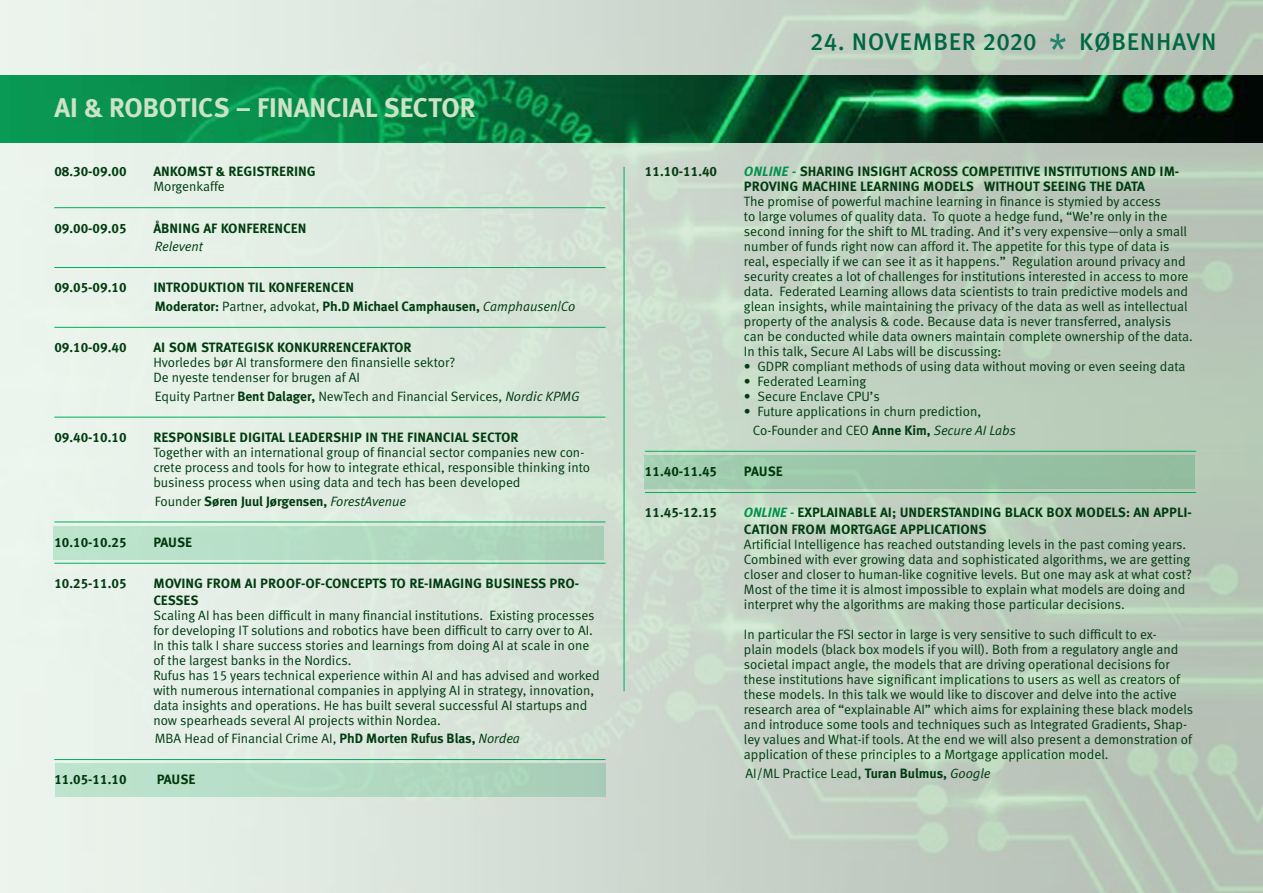
<style>
.page{position:relative;width:1263px;height:893px;background:#fff}
.page>*{position:absolute;margin:0;border:0;box-sizing:border-box;transform-origin:0 0}
.t1{font:27px "Meta Bold LF";color:#cde3c6}
.t2{font:500 24px "Meta Plus";letter-spacing:.03em;color:#006744}
.t3{font:13.5px/15px "Meta Normal LF";color:#003c10}
.t4{font:13.5px/16.5px "Meta Bold LF Caps";color:#003c10}
.t5{font:13.5px "Meta Bold LF";color:#003c10}
.t6{font:italic 13.5px "Meta Normal LF";letter-spacing:-.005em;color:#003c10}
.s1{font-family:"Meta Normal LF"}
.s2{font-family:"Meta Normal LF";font-style:italic}
.s3{font-family:"Meta Bold LF"}
.s4{font-style:italic}
.s5{font-family:"Meta Plus Medium Caps";font-weight:400}
.s6{font-family:"Meta Bold LF Italic Caps";color:#00924b}
.s7{font-family:"Meta Bold LF";font-style:italic;color:#00924b}
</style>
<div class="page">
<img style="left:0;top:0;width:1263px;height:893px">
<img style="left:0;top:75px;width:1263px;height:67px">
<svg style="left:1032px;top:651px;width:231px;height:242px;background:#b8c6b7"></svg>
<hr style="left:54px;top:207px;width:551px;height:1px;background:#00ae59">
<hr style="left:54px;top:267px;width:551px;height:1px;background:#00ae59">
<hr style="left:54px;top:327px;width:551px;height:1px;background:#00ae59">
<hr style="left:54px;top:417px;width:551px;height:1px;background:#00ae59">
<hr style="left:54px;top:522px;width:551px;height:1px;background:#00ae59">
<hr style="left:54px;top:563px;width:551px;height:1px;background:#00ae59">
<hr style="left:54px;top:759px;width:551px;height:1px;background:#00ae59">
<hr style="left:645px;top:451px;width:551px;height:1px;background:#00ae59">
<hr style="left:645px;top:492px;width:551px;height:1px;background:#00ae59">
<hr style="left:624px;top:167px;width:1px;height:524px;background:#00ae59">
<svg style="left:1050px;top:34px;width:15px;height:16px"></svg>
<div style="left:644px;top:456px;width:550px;height:33px;background:linear-gradient(to right,#a4cfb3,#90ba9c)"></div>
<div style="left:53px;top:526px;width:551px;height:33px;background:linear-gradient(to right,#bee6d0,#a9d1b7)"></div>
<div style="left:55px;top:763px;width:550px;height:33px;background:linear-gradient(to right,#bee5cf,#a8cfb7)"></div>
<h1 class="t1" style="left:54px;top:91px;width:423px">AI &amp; ROBOTICS – FINANCIAL SECTOR</h1>
<p class="t4" style="left:54px;top:163px;width:74px">08.30-09.00</p>
<p class="t4" style="left:153px;top:163px;width:164px">ANKOMST &amp; REGISTRERING</p>
<p class="t3" style="left:153px;top:179px;width:73px">Morgenkaffe</p>
<p class="t4" style="left:54px;top:219px;width:74px">09.00-09.05</p>
<p class="t4" style="left:153px;top:219px;width:155px">ÅBNING AF KONFERENCEN</p>
<p class="t6" style="left:155px;top:239px;width:50px">Relevent</p>
<p class="t4" style="left:54px;top:279px;width:74px">09.05-09.10</p>
<p class="t4" style="left:153px;top:279px;width:202px">INTRODUKTION TIL KONFERENCEN</p>
<p class="t5" style="left:155px;top:298px;width:422px">Moderator: <span class="s1">Partner, advokat,</span> Ph.D Michael Camphausen, <span class="s2">Camphausen|Co</span></p>
<p class="t4" style="left:54px;top:339px;width:74px">09.10-09.40</p>
<p class="t4" style="left:153px;top:339px;width:260px">AI SOM STRATEGISK KONKURRENCEFAKTOR</p>
<p class="t3" style="left:153px;top:355px;width:303px">Hvorledes bør AI transformere den finansielle sektor?<br>De nyeste tendenser for brugen af AI</p>
<p class="t3" style="left:155px;top:388px;width:426px">Equity Partner <span class="s3">Bent Dalager,</span> NewTech and Financial Services, <span class="s4">Nordic KPMG</span></p>
<p class="t4" style="left:54px;top:429px;width:74px">09.40-10.10</p>
<p class="t4" style="left:153px;top:429px;width:367px">RESPONSIBLE DIGITAL LEADERSHIP IN THE FINANCIAL SECTOR</p>
<p class="t3" style="left:153px;top:445px;width:438px">Together with an international group of financial sector companies new con&shy;crete process and tools for how to integrate ethical, responsible thinking into business process when using data and tech has been developed</p>
<p class="t5" style="left:155px;top:493px;width:253px"><span class="s1">Founder</span> Søren Juul Jørgensen, <span class="s2">ForestAvenue</span></p>
<p class="t4" style="left:54px;top:534px;width:74px">10.10-10.25</p>
<p class="t4" style="left:153px;top:534px;width:40px">PAUSE</p>
<p class="t4" style="left:54px;top:575px;width:74px">10.25-11.05</p>
<p class="t4" style="left:153px;top:575px;width:427px">MOVING FROM AI PROOF-OF-CONCEPTS TO RE-IMAGING BUSINESS PRO-<br>CESSES</p>
<p class="t3" style="left:153px;top:607px;width:448px">Scaling AI has been difficult in many financial institutions. Existing processes for developing IT solutions and robotics have been difficult to carry over to AI.<br>In this talk I share success stories and learnings from doing AI at scale in one of the largest banks in the Nordics.<br>Rufus has 15 years technical experience within AI and has advised and worked with numerous international companies in applying AI in strategy, innovation, data insights and operations. He has built several successful AI startups and now spearheads several AI projects within Nordea.</p>
<p class="t3" style="left:155px;top:731px;width:367px">MBA Head of Financial Crime AI, <span class="s3">PhD Morten Rufus Blas,</span> <span class="s4">Nordea</span></p>
<p class="t4" style="left:54px;top:771px;width:74px">11.05-11.10</p>
<p class="t4" style="left:157px;top:771px;width:40px">PAUSE</p>
<h2 class="t2" style="left:810px;top:27px;width:227px"><span class="s5">24</span>. NOVEMBER <span class="s5">2020</span></h2>
<h2 class="t2" style="left:1079px;top:27px;width:139px">KØBENHAVN</h2>
<p class="t4" style="left:645px;top:163px;width:74px">11.10-11.40</p>
<p class="t4" style="left:744px;top:164px;width:437px;line-height:15px"><span class="s6">ONLINE -</span> SHARING INSIGHT ACROSS COMPETITIVE INSTITUTIONS AND IM-<br>PROVING MACHINE LEARNING MODELS WITHOUT SEEING THE DATA</p>
<p class="t3" style="left:744px;top:194px;width:450px">The promise of powerful machine learning in finance is stymied by access<br>to large volumes of quality data. To quote a hedge fund, “We’re only in the second inning for the shift to ML trading. And it’s very expensive—only a small number of funds right now can afford it. The appetite for this type of data is real, especially if we can see it as it happens.” Regulation around privacy and security creates a lot of challenges for institutions interested in access to more data. Federated Learning allows data scientists to train predictive models and glean insights, while maintaining the privacy of the data as well as intellectual property of the analysis &amp; code. Because data is never transferred, analysis can be conducted while data owners maintain complete ownership of the data.<br>In this talk, Secure AI Labs will be discussing:</p>
<p class="t3" style="left:744px;top:359px;width:443px">• GDPR compliant methods of using data without moving or even seeing data</p>
<p class="t3" style="left:744px;top:374px;width:124px">• Federated Learning</p>
<p class="t3" style="left:744px;top:389px;width:137px">• Secure Enclave CPU’s</p>
<p class="t3" style="left:753px;top:402px;width:264px;line-height:18.6px;text-indent:-9px">• Future applications in churn prediction,<br>Co-Founder and CEO <span class="s3">Anne Kim,</span> <span class="s4">Secure AI Labs</span></p>
<p class="t4" style="left:645px;top:463px;width:74px">11.40-11.45</p>
<p class="t4" style="left:744px;top:463px;width:40px">PAUSE</p>
<p class="t4" style="left:645px;top:504px;width:74px">11.45-12.15</p>
<p class="t4" style="left:744px;top:504px;width:449px"><span class="s7">ONLINE -</span> EXPLAINABLE AI; UNDERSTANDING BLACK BOX MODELS: AN APPLI-<br>CATION FROM MORTGAGE APPLICATIONS</p>
<p class="t3" style="left:744px;top:537px;width:449px">Artificial Intelligence has reached outstanding levels in the past coming years.<br>Combined with ever growing data and sophisticated algorithms, we are getting closer and closer to human-like cognitive levels. But one may ask at what cost?<br>Most of the time it is almost impossible to explain what models are doing and interpret why the algorithms are making those particular decisions.</p>
<p class="t3" style="left:744px;top:627px;width:451px">In particular the FSI sector in large is very sensitive to such difficult to ex-<br>plain models (black box models if you will). Both from a regulatory angle and societal impact angle, the models that are driving operational decisions for these institutions have significant implications to users as well as creators of these models. In this talk we would like to discover and delve into the active research area of “explainable AI” which aims for explaining these black models and introduce some tools and techniques such as Integrated Gradients, Shap&shy;ley values and What-if tools. At the end we will also present a demonstration of application of these principles to a Mortgage application model.</p>
<p class="t3" style="left:745px;top:765px;width:247px">AI/ML Practice Lead, <span class="s3">Turan Bulmus,</span> <span class="s4">Google</span></p>
</div>
